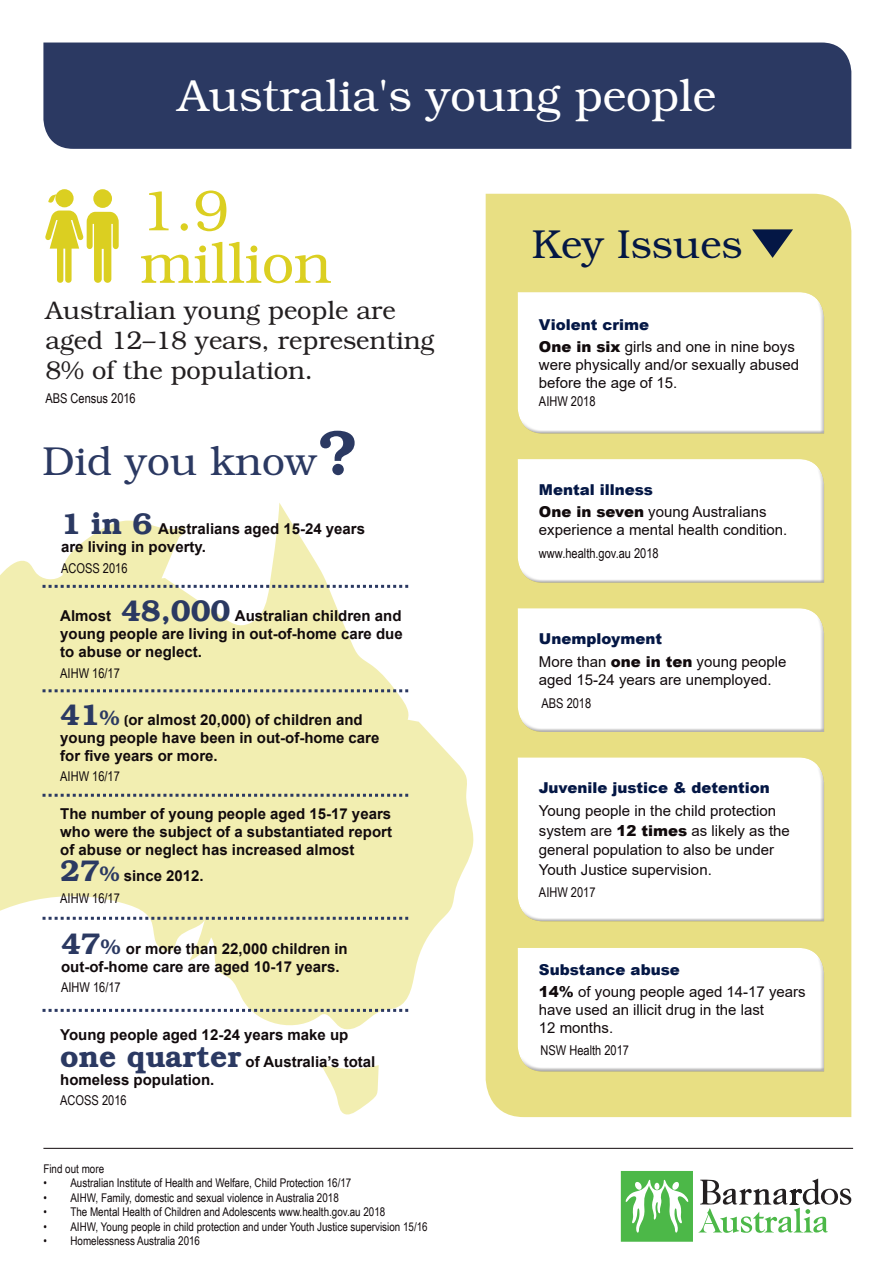
<style>
.page{position:relative;width:893px;height:1263px;background:#fff}
.page>*{position:absolute;margin:0;border:0;box-sizing:border-box;transform-origin:0 0}
.t1{font:300 57px/52.5px "Bookman Std";color:#dbcf21}
.t2{font:300 45px "Bookman Std";color:#fff}
.t3{font:300 40.5px "Bookman Std";color:#2b3962}
.t4{font:300 40.5px "Bookman Std";color:#041745}
.t5{font:300 25.5px/30px "Bookman Std";color:#231f20}
.t6{font:700 15px/18px "Arial";color:#110a0c}
.t7{font:15px/22.2px "Arial";color:#110a0c}
.t8{font:900 15px "Arial";color:#041745}
.t9{font:13.5px "Arial Narrow";color:#110a0c}
.t10{font:12px "Arial Narrow";color:#110a0c}
.s1{font-weight:600;font-size:63px}
.s2{font-family:"Bookman Std";font-weight:600;font-size:30px;color:#2b3962}
.s3{font-family:"Bookman Std";font-weight:600;font-size:21px;color:#2b3962}
.s4{font-family:"Bookman Std";font-weight:600;font-size:13.5px}
.s5{font-weight:900;color:#041745}
.s6{font-weight:900}
</style>
<div class="page">
<svg style="left:0;top:503px;width:474px;height:527px;fill:#f2eeb1"></svg>
<svg style="left:321px;top:1064px;width:58px;height:51px"></svg>
<div style="left:486px;top:194px;width:365px;height:923px;background:#e8df83"></div>
<div style="left:513px;top:291px;width:310px;height:132px;background:#fff;opacity:.75"></div>
<div style="left:518px;top:299px;width:311px;height:137px;background:#231f20;opacity:.35"></div>
<div style="left:513px;top:459px;width:310px;height:114px;background:#fff;opacity:.75"></div>
<div style="left:518px;top:466px;width:308px;height:119px;background:#fff"></div>
<div style="left:513px;top:607px;width:310px;height:114px;background:#fff;opacity:.75"></div>
<div style="left:518px;top:615px;width:308px;height:118px;background:#fff"></div>
<div style="left:513px;top:947px;width:310px;height:114px;background:#fff;opacity:.75"></div>
<div style="left:518px;top:955px;width:311px;height:118px;background:#fff"></div>
<div style="left:513px;top:756px;width:310px;height:155px;background:#fff;opacity:.75"></div>
<div style="left:518px;top:764px;width:308px;height:160px;background:#fff"></div>
<svg style="left:752px;top:229px;width:41px;height:29px"></svg>
<hr style="left:43px;top:1148px;width:810px;height:1px;background:#110a0c">
<div style="left:43px;top:43px;width:808px;height:106px;background:#2b3962"></div>
<svg style="left:621px;top:1171px;width:230px;height:71px"></svg>
<svg style="left:43px;top:585px;width:365px;height:3px"></svg>
<svg style="left:43px;top:689px;width:365px;height:3px"></svg>
<svg style="left:43px;top:794px;width:365px;height:3px"></svg>
<svg style="left:43px;top:917px;width:365px;height:3px"></svg>
<svg style="left:43px;top:1009px;width:365px;height:3px"></svg>
<div style="left:55px;top:189px;width:19px;height:18px;background:#dbcf21;border-radius:50%"></div>
<div style="left:93px;top:189px;width:19px;height:19px;background:#dbcf21;border-radius:50%"></div>
<svg style="left:45px;top:211px;width:74px;height:72px"></svg>
<svg style="left:48px;top:194px;width:9px;height:10px"></svg>
<h2 class="t2" style="left:178px;top:70px;width:540px">Australia's young people</h2>
<h1 class="t1" style="left:140px;top:185px;width:193px">1.9 million</h1>
<h3 class="t5" style="left:45px;top:295px;width:390px">Australian young people are aged 12–18 years, representing<br>8% of the population.</h3>
<p class="t9" style="left:45px;top:389px;width:92px">ABS Census 2016</p>
<h3 class="t3" style="left:43px;top:438px;width:317px">Did you know<span class="s1">?</span></h3>
<p class="t6" style="left:61px;top:520px;width:305px"><span class="s2">1 in 6</span> Australians aged 15-24 years are living in poverty.</p>
<p class="t9" style="left:61px;top:558px;width:68px">ACOSS 2016</p>
<p class="t6" style="left:60px;top:607px;width:344px;text-align:justify">Almost <span class="s2">48,000</span> Australian children and young people are living in out-of-home care due to abuse or neglect.</p>
<p class="t9" style="left:60px;top:663px;width:61px">AIHW 16/17</p>
<p class="t6" style="left:60px;top:711px;width:321px"><span class="s2">41</span><span class="s3">%</span> <span class="s4">(</span>or almost 20,000) of children and young people have been in out-of-home care for five years or more.</p>
<p class="t9" style="left:60px;top:766px;width:61px">AIHW 16/17</p>
<p class="t6" style="left:60px;top:804px;width:333px;text-align:justify">The number of young people aged 15-17 years who were the subject of a substantiated report of abuse or neglect has increased almost</p>
<p class="t6" style="left:60px;top:867px;width:145px"><span class="s2">27</span><span class="s3">%</span> since 2012.</p>
<p class="t9" style="left:60px;top:889px;width:61px">AIHW 16/17</p>
<p class="t6" style="left:61px;top:940px;width:288px"><span class="s2">47</span><span class="s3">%</span> or more than 22,000 children in out-of-home care are aged 10-17 years.</p>
<p class="t9" style="left:61px;top:978px;width:61px">AIHW 16/17</p>
<p class="t6" style="left:60px;top:1022px;width:317px;line-height:26.5px">Young people aged 12-24 years make up <span class="s2">one quarter</span> of Australia’s total</p>
<p class="t6" style="left:60px;top:1070px;width:156px">homeless population.</p>
<p class="t9" style="left:60px;top:1090px;width:68px">ACOSS 2016</p>
<p class="t10" style="left:43px;top:1160px;width:62px">Find out more</p>
<p class="t10" style="left:43px;top:1174px;width:309px">• Australian Institute of Health and Welfare, Child Protection 16/17</p>
<p class="t10" style="left:43px;top:1189px;width:297px">• AIHW, Family, domestic and sexual violence in Australia 2018</p>
<p class="t10" style="left:43px;top:1203px;width:343px">• The Mental Health of Children and Adolescents www.health.gov.au 2018</p>
<p class="t10" style="left:43px;top:1217px;width:386px">• AIHW, Young people in child protection and under Youth Justice supervision 15/16</p>
<p class="t10" style="left:43px;top:1232px;width:158px">• Homelessness Australia 2016</p>
<h3 class="t4" style="left:532px;top:221px;width:212px">Key Issues</h3>
<p class="t7" style="left:539px;top:314px;width:257px"><span class="s5">Violent crime<br></span><span class="s6">One in six</span> girls and one in nine boys</p>
<p class="t7" style="left:539px;top:356px;width:262px;line-height:18px">were physically and/or sexually abused before the age of 15.</p>
<p class="t9" style="left:539px;top:392px;width:58px">AIHW 2018</p>
<p class="t7" style="left:539px;top:479px;width:229px"><span class="s5">Mental illness<br></span><span class="s6">One in seven</span> young Australians</p>
<p class="t7" style="left:539px;top:519px;width:250px">experience a mental health condition.</p>
<p class="t9" style="left:539px;top:543px;width:121px">www.health.gov.au 2018</p>
<p class="t7" style="left:539px;top:626px;width:249px;line-height:23.7px"><span class="s5">Unemployment<br></span>More than <span class="s6">one in ten</span> young people</p>
<p class="t7" style="left:539px;top:669px;width:234px">aged 15-24 years are unemployed.</p>
<p class="t9" style="left:541px;top:693px;width:51px">ABS 2018</p>
<p class="t8" style="left:539px;top:776px;width:232px">Juvenile justice &amp; detention</p>
<p class="t7" style="left:539px;top:801px;width:252px;line-height:19.5px">Young people in the child protection system are <span class="s6">12 times</span> as likely as the general population to also be under Youth Justice supervision.</p>
<p class="t9" style="left:539px;top:882px;width:58px">AIHW 2017</p>
<p class="t7" style="left:539px;top:958px;width:268px"><span class="s5">Substance abuse<br></span><span class="s6">14%</span> of young people aged 14-17 years</p>
<p class="t7" style="left:539px;top:1001px;width:227px;line-height:18px">have used an illicit drug in the last<br>12 months.</p>
<p class="t9" style="left:540px;top:1041px;width:90px">NSW Health 2017</p>
</div>
